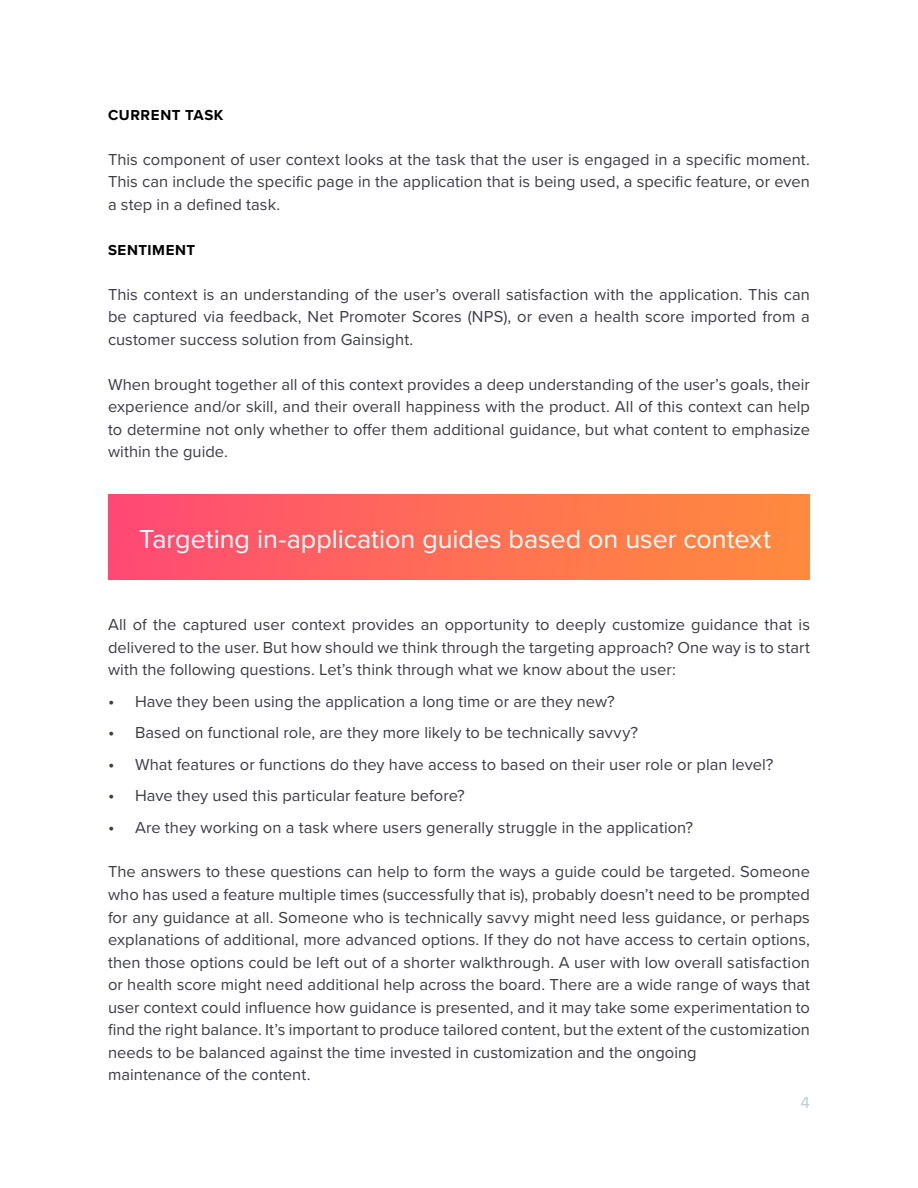
<style>
.page{position:relative;width:918px;height:1188px;background:#fff}
.page>*{position:absolute;margin:0;border:0;box-sizing:border-box;transform-origin:0 0}
.t1{font:27px "Proxima Nova";letter-spacing:-.005em;color:#fff}
.t2{font:16.5px/22.5px "Proxima Nova";letter-spacing:.005em;color:#3b3c46;text-align:justify}
.t3{font:500 16.5px "Proxima Nova";color:#c2d1d8}
.t4{font:700 15px "Proxima Nova";letter-spacing:.04em;color:#000}
.s1{font-size:18px}
</style>
<div class="page">
<div style="left:108px;top:494px;width:702px;height:86px;background:linear-gradient(to right,#ff4b73,#ff8d3b)"></div>
<p class="t4" style="left:108px;top:104px;width:117px">CURRENT TASK</p>
<p class="t2" style="left:108px;top:147px;width:703px">This component of user context looks at the task that the user is engaged in a specific moment.<br>This can include the specific page in the application that is being used, a specific feature, or even a step in a defined task.</p>
<p class="t4" style="left:108px;top:239px;width:89px">SENTIMENT</p>
<p class="t2" style="left:108px;top:282px;width:704px">This context is an understanding of the user’s overall satisfaction with the application. This can be captured via feedback, Net Promoter Scores (NPS), or even a health score imported from a customer success solution from Gainsight.</p>
<p class="t2" style="left:108px;top:372px;width:704px">When brought together all of this context provides a deep understanding of the user’s goals, their experience and/or skill, and their overall happiness with the product. All of this context can help to determine not only whether to offer them additional guidance, but what content to emphasize within the guide.</p>
<h1 class="t1" style="left:139px;top:518px;width:633px">Targeting in-application guides based on user context</h1>
<p class="t2" style="left:108px;top:613px;width:704px">All of the captured user context provides an opportunity to deeply customize guidance that is delivered to the user. But how should we think through the targeting approach? One way is to start with the following questions. Let’s think through what we know about the user:</p>
<p class="t2" style="left:108px;top:689px;width:508px"><span class="s1">•</span> Have they been using the application a long time or are they new?</p>
<p class="t2" style="left:108px;top:721px;width:532px"><span class="s1">•</span> Based on functional role, are they more likely to be technically savvy?</p>
<p class="t2" style="left:108px;top:752px;width:667px"><span class="s1">•</span> What features or functions do they have access to based on their user role or plan level?</p>
<p class="t2" style="left:108px;top:784px;width:358px"><span class="s1">•</span> Have they used this particular feature before?</p>
<p class="t2" style="left:108px;top:815px;width:587px"><span class="s1">•</span> Are they working on a task where users generally struggle in the application?</p>
<p class="t2" style="left:108px;top:860px;width:704px;text-align:left">The answers to these questions can help to form the ways a guide could be targeted. Someone who has used a feature multiple times (successfully that is), probably doesn’t need to be prompted for any guidance at all. Someone who is technically savvy might need less guidance, or perhaps explanations of additional, more advanced options. If they do not have access to certain options, then those options could be left out of a shorter walkthrough. A user with low overall satisfaction or health score might need additional help across the board. There are a wide range of ways that user context could influence how guidance is presented, and it may take some experimentation to find the right balance. It’s important to produce tailored content, but the extent of the customization needs to be balanced against the time invested in customization and the ongoing<br>maintenance of the content.</p>
<p class="t3" style="left:801px;top:1090px;width:11px">4</p>
</div>
